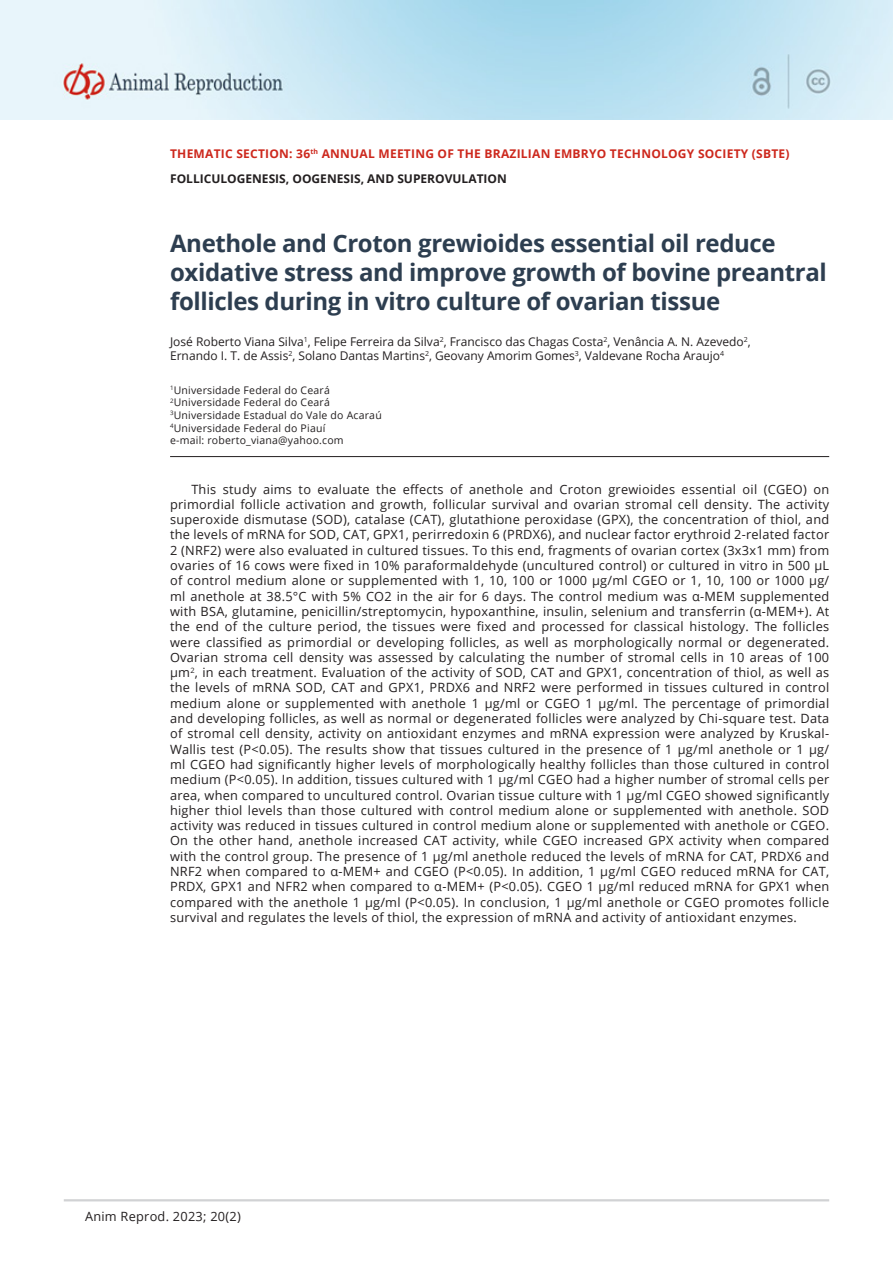
<style>
.page{position:relative;width:893px;height:1263px;background:#fff}
.page>*{position:absolute;margin:0;border:0;box-sizing:border-box;transform-origin:0 0}
.ArticleTitle{font:700 24px/28.8px "Open Sans";letter-spacing:-.015em;color:#2d3e50}
.Abstract{font:12.75px/15.3px "Open Sans";letter-spacing:.02em;color:#231f20;text-align:justify}
.Authors{font:12px/14.4px "Open Sans";color:#231f20}
.t1{font:700 12px/24.9px "Open Sans";letter-spacing:.02em;color:#cd281d}
.Affiliations{font:10.5px/12.6px "Open Sans";letter-spacing:.02em;color:#231f20}
.Correspondence{font:10.5px "Open Sans";letter-spacing:.02em;color:#231f20}
.s1{color:#231f20}
</style>
<div class="page">
<img style="left:1px;top:1px;width:892px;height:118px">
<hr style="left:64px;top:1199px;width:765px;height:2px;background:#d1d2d4">
<hr style="left:170px;top:456px;width:659px;height:1px;background:#231f20">
<p class="t1" style="left:170px;top:141px;width:621px">THEMATIC SECTION: 36<sup>th</sup> ANNUAL MEETING OF THE BRAZILIAN EMBRYO TECHNOLOGY SOCIETY (SBTE)<br><span class="s1">FOLLICULOGENESIS, OOGENESIS, AND SUPEROVULATION</span></p>
<p class="ArticleTitle" style="left:170px;top:229px;width:658px">Anethole and Croton grewioides essential oil reduce oxidative stress and improve growth of bovine preantral follicles during in vitro culture of ovarian tissue</p>
<p class="Authors" style="left:170px;top:334px;width:582px">José Roberto Viana Silva<sup>1</sup>, Felipe Ferreira da Silva<sup>2</sup>, Francisco das Chagas Costa<sup>2</sup>, Venância A. N. Azevedo<sup>2</sup>,<br>Ernando I. T. de Assis<sup>2</sup>, Solano Dantas Martins<sup>2</sup>, Geovany Amorim Gomes<sup>3</sup>, Valdevane Rocha Araujo<sup>4</sup></p>
<p class="Affiliations" style="left:170px;top:383px;width:213px"><sup>1</sup>Universidade Federal do Ceará <sup>2</sup>Universidade Federal do Ceará <sup>3</sup>Universidade Estadual do Vale do Acaraú <sup>4</sup>Universidade Federal do Piauí</p>
<p class="Correspondence" style="left:170px;top:433px;width:175px">e-mail: roberto_viana@yahoo.com</p>
<p class="Abstract" style="left:170px;top:481px;width:661px;text-indent:21px">This study aims to evaluate the effects of anethole and Croton grewioides essential oil (CGEO) on primordial follicle activation and growth, follicular survival and ovarian stromal cell density. The activity superoxide dismutase (SOD), catalase (CAT), glutathione peroxidase (GPX), the concentration of thiol, and the levels of mRNA for SOD, CAT, GPX1, perirredoxin 6 (PRDX6), and nuclear factor erythroid 2-related factor 2 (NRF2) were also evaluated in cultured tissues. To this end, fragments of ovarian cortex (3x3x1 mm) from ovaries of 16 cows were fixed in 10% paraformaldehyde (uncultured control) or cultured in vitro in 500 µL of control medium alone or supplemented with 1, 10, 100 or 1000 µg/ml CGEO or 1, 10, 100 or 1000 µg/ ml anethole at 38.5°C with 5% CO2 in the air for 6 days. The control medium was α-MEM supplemented with BSA, glutamine, penicillin/streptomycin, hypoxanthine, insulin, selenium and transferrin (α-MEM+). At the end of the culture period, the tissues were fixed and processed for classical histology. The follicles were classified as primordial or developing follicles, as well as morphologically normal or degenerated.<br>Ovarian stroma cell density was assessed by calculating the number of stromal cells in 10 areas of 100 µm<sup>2</sup>, in each treatment. Evaluation of the activity of SOD, CAT and GPX1, concentration of thiol, as well as the levels of mRNA SOD, CAT and GPX1, PRDX6 and NRF2 were performed in tissues cultured in control medium alone or supplemented with anethole 1 µg/ml or CGEO 1 µg/ml. The percentage of primordial and developing follicles, as well as normal or degenerated follicles were analyzed by Chi-square test. Data of stromal cell density, activity on antioxidant enzymes and mRNA expression were analyzed by Kruskal-Wallis test (P&lt;0.05). The results show that tissues cultured in the presence of 1 µg/ml anethole or 1 µg/ ml CGEO had significantly higher levels of morphologically healthy follicles than those cultured in control medium (P&lt;0.05). In addition, tissues cultured with 1 µg/ml CGEO had a higher number of stromal cells per area, when compared to uncultured control. Ovarian tissue culture with 1 µg/ml CGEO showed significantly higher thiol levels than those cultured with control medium alone or supplemented with anethole. SOD activity was reduced in tissues cultured in control medium alone or supplemented with anethole or CGEO.<br>On the other hand, anethole increased CAT activity, while CGEO increased GPX activity when compared with the control group. The presence of 1 µg/ml anethole reduced the levels of mRNA for CAT, PRDX6 and NRF2 when compared to α-MEM+ and CGEO (P&lt;0.05). In addition, 1 µg/ml CGEO reduced mRNA for CAT, PRDX, GPX1 and NFR2 when compared to α-MEM+ (P&lt;0.05). CGEO 1 µg/ml reduced mRNA for GPX1 when compared with the anethole 1 µg/ml (P&lt;0.05). In conclusion, 1 µg/ml anethole or CGEO promotes follicle survival and regulates the levels of thiol, the expression of mRNA and activity of antioxidant enzymes.</p>
<p class="Abstract" style="left:85px;top:1208px;width:157px">Anim Reprod. 2023; 20(2)</p>
</div>
